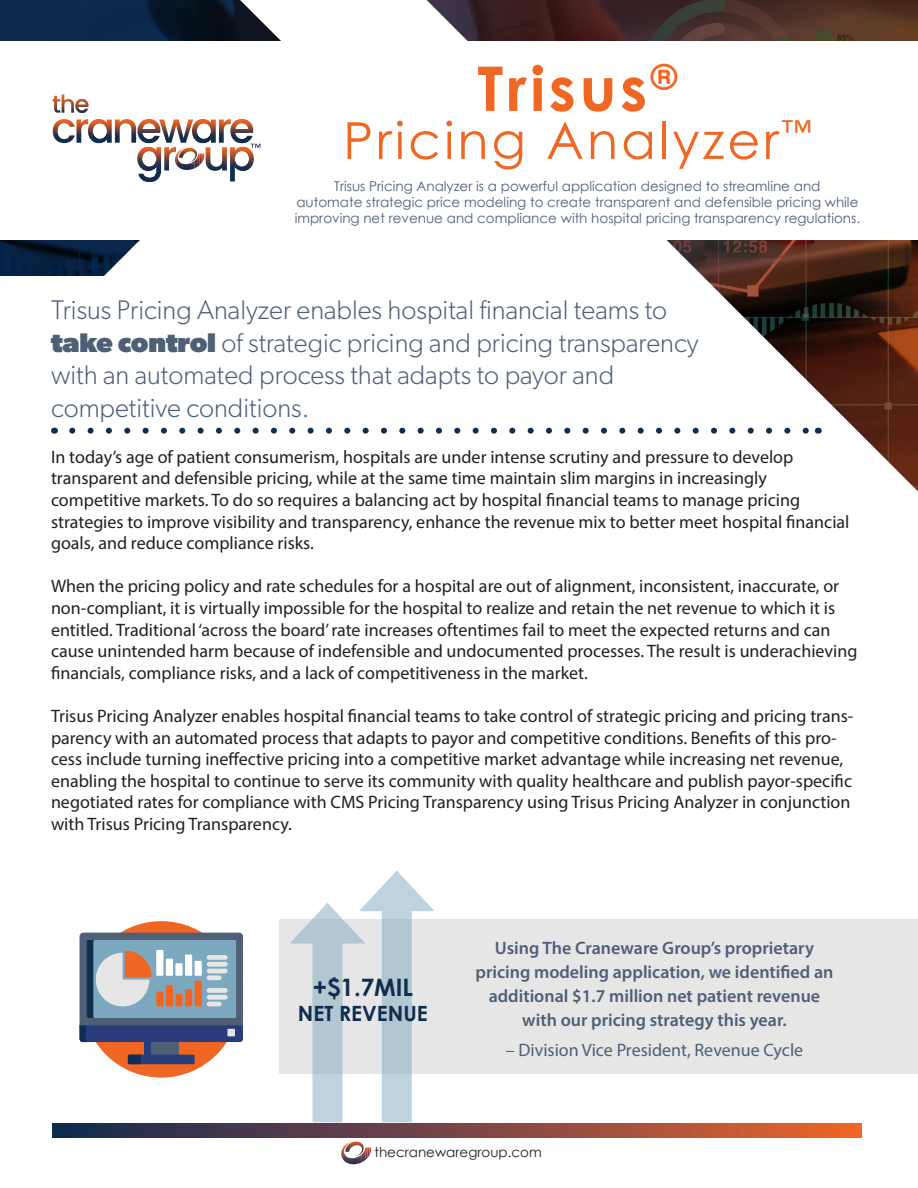
<style>
.page{position:relative;width:918px;height:1188px;background:#fff}
.page>*{position:absolute;margin:0;border:0;box-sizing:border-box;transform-origin:0 0}
.t1{font:700 61.5px "Century Gothic";letter-spacing:.06em;color:#f06623}
.t2{font:51px "Century Gothic";letter-spacing:.06em;color:#f06623}
.t3{font:300 27px/32.4px "Gibson";color:#4f5f76}
.t4{font:700 24px "Century Gothic";color:#0f2e4f}
.t5{font:700 21px "Century Gothic";color:#0f2e4f}
.t6{font:18px/21.6px "Myriad Pro";color:#231f20}
.t7{font:600 18px/24px "Myriad Pro";color:#4f5f76;text-align:center}
.t8{font:18px "Myriad Pro";color:#4f5f76}
.t9{font:13.5px "Century Gothic";color:#4f5f76}
.t10{font:13.5px "Century Gothic";color:#231f20}
.s1{font-weight:800}
</style>
<div class="page">
<img style="left:0;top:0;width:918px;height:491px">
<img style="left:346px;top:1162px;width:16px;height:2px">
<svg style="left:341px;top:1140px;width:30px;height:22px"></svg>
<img style="left:345px;top:1142px;width:19px;height:15px">
<svg style="left:53px;top:1123px;width:808px;height:15px;background:#7c4641"></svg>
<div style="left:0;top:41px;width:918px;height:199px;background:#fff"></div>
<div style="left:0;top:276px;width:614px;height:155px;background:#fff"></div>
<img style="left:137px;top:147px;width:24px;height:35px">
<img style="left:164px;top:147px;width:11px;height:23px">
<img style="left:180px;top:168px;width:15px;height:2px">
<svg style="left:175px;top:146px;width:29px;height:22px"></svg>
<img style="left:179px;top:148px;width:18px;height:15px">
<img style="left:206px;top:147px;width:21px;height:24px">
<img style="left:230px;top:147px;width:24px;height:35px">
<svg style="left:251px;top:144px;width:9px;height:4px"></svg>
<img style="left:53px;top:119px;width:59px;height:24px">
<img style="left:93px;top:119px;width:14px;height:24px">
<img style="left:115px;top:119px;width:101px;height:24px">
<img style="left:143px;top:119px;width:12px;height:24px">
<img style="left:197px;top:119px;width:14px;height:24px">
<img style="left:219px;top:119px;width:34px;height:24px">
<img style="left:235px;top:119px;width:13px;height:24px">
<img style="left:53px;top:96px;width:7px;height:17px">
<img style="left:62px;top:95px;width:12px;height:18px">
<img style="left:75px;top:99px;width:14px;height:14px">
<svg style="left:72px;top:428px;width:737px;height:6px"></svg>
<div style="left:279px;top:920px;width:639px;height:154px;background:#e6e6e6"></div>
<div style="left:312px;top:929px;width:30px;height:193px;background:linear-gradient(to right,#b4cad5,#b4cad5)"></div>
<div style="left:382px;top:897px;width:30px;height:225px;background:linear-gradient(to right,#b4cad5,#b4cad5)"></div>
<svg style="left:290px;top:870px;width:145px;height:74px"></svg>
<div style="left:83px;top:921px;width:156px;height:157px;background:#f16523;border-radius:50%"></div>
<div style="left:144px;top:1042px;width:35px;height:13px;background:#4f5f76"></div>
<div style="left:144px;top:1042px;width:6px;height:13px;background:#293d7c"></div>
<div style="left:128px;top:1055px;width:67px;height:9px;background:#293d7c;border-radius:2px"></div>
<svg style="left:128px;top:1055px;width:13px;height:9px"></svg>
<svg style="left:80px;top:933px;width:163px;height:109px;background:#7e8da0"></svg>
<p class="t1" style="left:477px;top:42px;width:201px">Trisus<sup>®</sup></p>
<p class="t2" style="left:343px;top:105px;width:470px">Pricing Analyzer<sup>™</sup></p>
<p class="t9" style="left:334px;top:177px;width:488px">Trisus Pricing Analyzer is a powerful application designed to streamline and</p>
<p class="t9" style="left:296px;top:193px;width:564px">automate strategic price modeling to create transparent and defensible pricing while</p>
<p class="t9" style="left:295px;top:209px;width:567px">improving net revenue and compliance with hospital pricing transparency regulations.</p>
<p class="t3" style="left:51px;top:294px;width:618px">Trisus Pricing Analyzer enables hospital financial teams to</p>
<p class="t3" style="left:51px;top:326px;width:649px"><span class="s1">take control</span> of strategic pricing and pricing transparency with an automated process that adapts to payor and</p>
<p class="t3" style="left:51px;top:391px;width:260px">competitive conditions.</p>
<p class="t6" style="left:51px;top:446px;width:744px">In today’s age of patient consumerism, hospitals are under intense scrutiny and pressure to develop</p>
<p class="t6" style="left:51px;top:467px;width:717px">transparent and defensible pricing, while at the same time maintain slim margins in increasingly</p>
<p class="t6" style="left:51px;top:489px;width:751px">competitive markets. To do so requires a balancing act by hospital financial teams to manage pricing</p>
<p class="t6" style="left:51px;top:510px;width:800px">strategies to improve visibility and transparency, enhance the revenue mix to better meet hospital financial goals, and reduce compliance risks.</p>
<p class="t6" style="left:51px;top:575px;width:808px">When the pricing policy and rate schedules for a hospital are out of alignment, inconsistent, inaccurate, or non-compliant, it is virtually impossible for the hospital to realize and retain the net revenue to which it is entitled. Traditional ‘across the board’ rate increases oftentimes fail to meet the expected returns and can cause unintended harm because of indefensible and undocumented processes. The result is underachieving financials, compliance risks, and a lack of competitiveness in the market.</p>
<p class="t6" style="left:51px;top:705px;width:804px">Trisus Pricing Analyzer enables hospital financial teams to take control of strategic pricing and pricing trans&shy;parency with an automated process that adapts to payor and competitive conditions. Benefits of this pro&shy;cess include turning ineffective pricing into a competitive market advantage while increasing net revenue, enabling the hospital to continue to serve its community with quality healthcare and publish payor-specific negotiated rates for compliance with CMS Pricing Transparency using Trisus Pricing Analyzer in conjunction with Trisus Pricing Transparency.</p>
<p class="t4" style="left:313px;top:969px;width:102px">+$1.7MIL</p>
<p class="t5" style="left:298px;top:997px;width:131px">NET REVENUE</p>
<p class="t7" style="left:495px;top:935px;width:321px">Using The Craneware Group’s proprietary</p>
<p class="t7" style="left:476px;top:959px;width:359px">pricing modeling application, we identified an additional $1.7 million net patient revenue</p>
<p class="t7" style="left:522px;top:1007px;width:266px">with our pricing strategy this year.</p>
<p class="t8" style="left:506px;top:1039px;width:299px">– Division Vice President, Revenue Cycle</p>
<p class="t10" style="left:374px;top:1143px;width:169px">thecranewaregroup.com</p>
</div>
